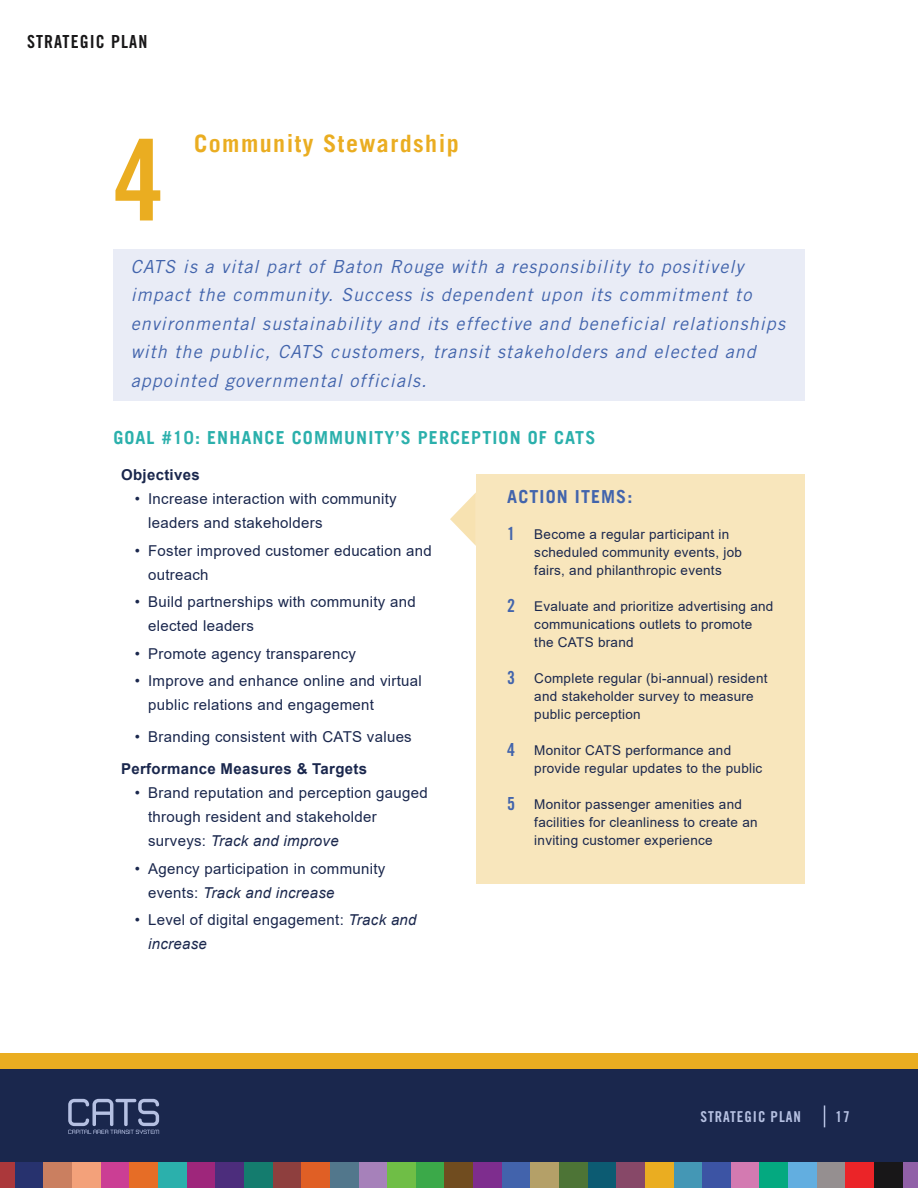
<style>
.page{position:relative;width:918px;height:1188px;background:#fff}
.page>*{position:absolute;margin:0;border:0;box-sizing:border-box;transform-origin:0 0}
.t1{font:113.25px "Trade Gothic LT Std Bd Cn 20";color:#eaad21}
.t2{font:700 24px "Trade Gothic LT";letter-spacing:.06em;color:#eaad21}
.t3{font:italic 18px/28.5px "Trade Gothic LT Std";letter-spacing:.06em;color:#4264ac}
.t4{font:700 18px "Trade Gothic LT";letter-spacing:.06em;color:#2bb0ac}
.t5{font:18px "Trade Gothic LT Std Bd Cn 20";letter-spacing:.06em;color:#181718}
.t6{font:700 18px "Trade Gothic LT";letter-spacing:.06em;color:#4264ac}
.t7{font:15px/24px "Arial";letter-spacing:.02em;color:#1a274d}
.t8{font:700 15px "Arial";letter-spacing:.02em;color:#1a274d}
.t9{font:15px "Trade Gothic LT Std Bd Cn 20";letter-spacing:.06em;color:#b6c1e2}
.t10{font:13.5px/18px "Arial";letter-spacing:.02em;color:#1a274d}
.s1{font-style:italic}
.s2{font-family:"Trade Gothic LT Std Bd Cn 20";font-size:18px;color:#4264ac}
</style>
<div class="page">
<div style="left:15px;top:1100px;width:29px;height:88px;background:#27326e"></div>
<div style="left:0;top:1100px;width:15px;height:88px;background:#ab383b"></div>
<div style="left:44px;top:1100px;width:28px;height:88px;background:#ca7f60"></div>
<div style="left:72px;top:1100px;width:29px;height:88px;background:#f3a17a"></div>
<div style="left:101px;top:1100px;width:29px;height:88px;background:#cb3e94"></div>
<div style="left:130px;top:1100px;width:28px;height:88px;background:#e66d26"></div>
<div style="left:158px;top:1100px;width:29px;height:88px;background:#2bb0ac"></div>
<div style="left:187px;top:1100px;width:29px;height:88px;background:#9e267b"></div>
<div style="left:216px;top:1100px;width:28px;height:88px;background:#4c2d7c"></div>
<div style="left:244px;top:1100px;width:29px;height:88px;background:#147c6e"></div>
<div style="left:273px;top:1100px;width:28px;height:88px;background:#8e3f3e"></div>
<div style="left:301px;top:1100px;width:29px;height:88px;background:#e05f25"></div>
<div style="left:330px;top:1100px;width:29px;height:88px;background:#52778c"></div>
<div style="left:359px;top:1100px;width:28px;height:88px;background:#a681ba"></div>
<div style="left:387px;top:1100px;width:29px;height:88px;background:#6fbe46"></div>
<div style="left:416px;top:1100px;width:29px;height:88px;background:#3ba949"></div>
<div style="left:445px;top:1100px;width:28px;height:88px;background:#704c1f"></div>
<div style="left:473px;top:1100px;width:29px;height:88px;background:#7e2d8e"></div>
<div style="left:502px;top:1100px;width:29px;height:88px;background:#4263ac"></div>
<div style="left:531px;top:1100px;width:28px;height:88px;background:#b4a068"></div>
<div style="left:559px;top:1100px;width:29px;height:88px;background:#4d7436"></div>
<div style="left:588px;top:1100px;width:28px;height:88px;background:#0c5b72"></div>
<div style="left:616px;top:1100px;width:29px;height:88px;background:#874868"></div>
<div style="left:645px;top:1100px;width:29px;height:88px;background:#eaad21"></div>
<div style="left:674px;top:1100px;width:28px;height:88px;background:#4497b5"></div>
<div style="left:702px;top:1100px;width:29px;height:88px;background:#3c54a4"></div>
<div style="left:731px;top:1100px;width:29px;height:88px;background:#d37ab1"></div>
<div style="left:760px;top:1100px;width:28px;height:88px;background:#04a980"></div>
<div style="left:788px;top:1100px;width:29px;height:88px;background:#62aee0"></div>
<div style="left:817px;top:1100px;width:29px;height:88px;background:#958f90"></div>
<div style="left:846px;top:1100px;width:28px;height:88px;background:#eb2428"></div>
<div style="left:874px;top:1100px;width:29px;height:88px;background:#181718"></div>
<div style="left:903px;top:1100px;width:15px;height:88px;background:#9060a7"></div>
<div style="left:0;top:1061px;width:918px;height:101px;background:#1a274d"></div>
<div style="left:0;top:1053px;width:918px;height:16px;background:#eaad21"></div>
<svg style="left:68px;top:1099px;width:91px;height:35px"></svg>
<svg style="left:824px;top:1105px;width:1px;height:22px"></svg>
<div style="left:113px;top:249px;width:692px;height:152px;background:#e9ecf6"></div>
<div style="left:476px;top:474px;width:328px;height:409px;background:#f8e6bc"></div>
<svg style="left:450px;top:492px;width:26px;height:54px"></svg>
<p class="t5" style="left:27px;top:30px;width:122px">STRATEGIC PLAN</p>
<h2 class="t2" style="left:194px;top:129px;width:266px">Community Stewardship</h2>
<h1 class="t1" style="left:114px;top:111px;width:52px">4</h1>
<p class="t3" style="left:131px;top:253px;width:656px">CATS is a vital part of Baton Rouge with a responsibility to positively impact the community. Success is dependent upon its commitment to environmental sustainability and its effective and beneficial relationships with the public, CATS customers, transit stakeholders and elected and appointed governmental officials.</p>
<p class="t4" style="left:113px;top:427px;width:483px">GOAL #10: ENHANCE COMMUNITY’S PERCEPTION OF CATS</p>
<p class="t8" style="left:121px;top:464px;width:80px">Objectives</p>
<p class="t7" style="left:148px;top:487px;width:250px;text-indent:-14px">• Increase interaction with community leaders and stakeholders</p>
<p class="t7" style="left:148px;top:538px;width:285px;text-indent:-14px">• Foster improved customer education and outreach</p>
<p class="t7" style="left:148px;top:590px;width:269px;text-indent:-14px">• Build partnerships with community and elected leaders</p>
<p class="t7" style="left:135px;top:641px;width:223px">• Promote agency transparency</p>
<p class="t7" style="left:148px;top:669px;width:275px;text-indent:-14px">• Improve and enhance online and virtual public relations and engagement</p>
<p class="t7" style="left:135px;top:725px;width:279px">• Branding consistent with CATS values</p>
<p class="t8" style="left:121px;top:758px;width:247px">Performance Measures &amp; Targets</p>
<p class="t7" style="left:148px;top:781px;width:281px;text-indent:-14px">• Brand reputation and perception gauged through resident and stakeholder surveys: <span class="s1">Track and improve</span></p>
<p class="t7" style="left:148px;top:856px;width:239px;text-indent:-14px">• Agency participation in community events: <span class="s1">Track and increase</span></p>
<p class="t7" style="left:148px;top:908px;width:270px;text-indent:-14px">• Level of digital engagement: <span class="s1">Track and increase</span></p>
<p class="t6" style="left:507px;top:485px;width:127px">ACTION ITEMS:</p>
<p class="t10" style="left:534px;top:525px;width:209px;text-indent:-27px"><span class="s2">1</span> Become a regular participant in scheduled community events, job fairs, and philanthropic events</p>
<p class="t10" style="left:534px;top:597px;width:241px;text-indent:-27px"><span class="s2">2</span> Evaluate and prioritize advertising and communications outlets to promote the CATS brand</p>
<p class="t10" style="left:534px;top:669px;width:235px;text-indent:-27px"><span class="s2">3</span> Complete regular (bi-annual) resident and stakeholder survey to measure public perception</p>
<p class="t10" style="left:534px;top:741px;width:230px;text-indent:-27px"><span class="s2">4</span> Monitor CATS performance and provide regular updates to the public</p>
<p class="t10" style="left:534px;top:795px;width:225px;text-indent:-27px"><span class="s2">5</span> Monitor passenger amenities and facilities for cleanliness to create an inviting customer experience</p>
<p class="t9" style="left:701px;top:1107px;width:102px">STRATEGIC PLAN</p>
<p class="t9" style="left:836px;top:1107px;width:16px">17</p>
</div>
